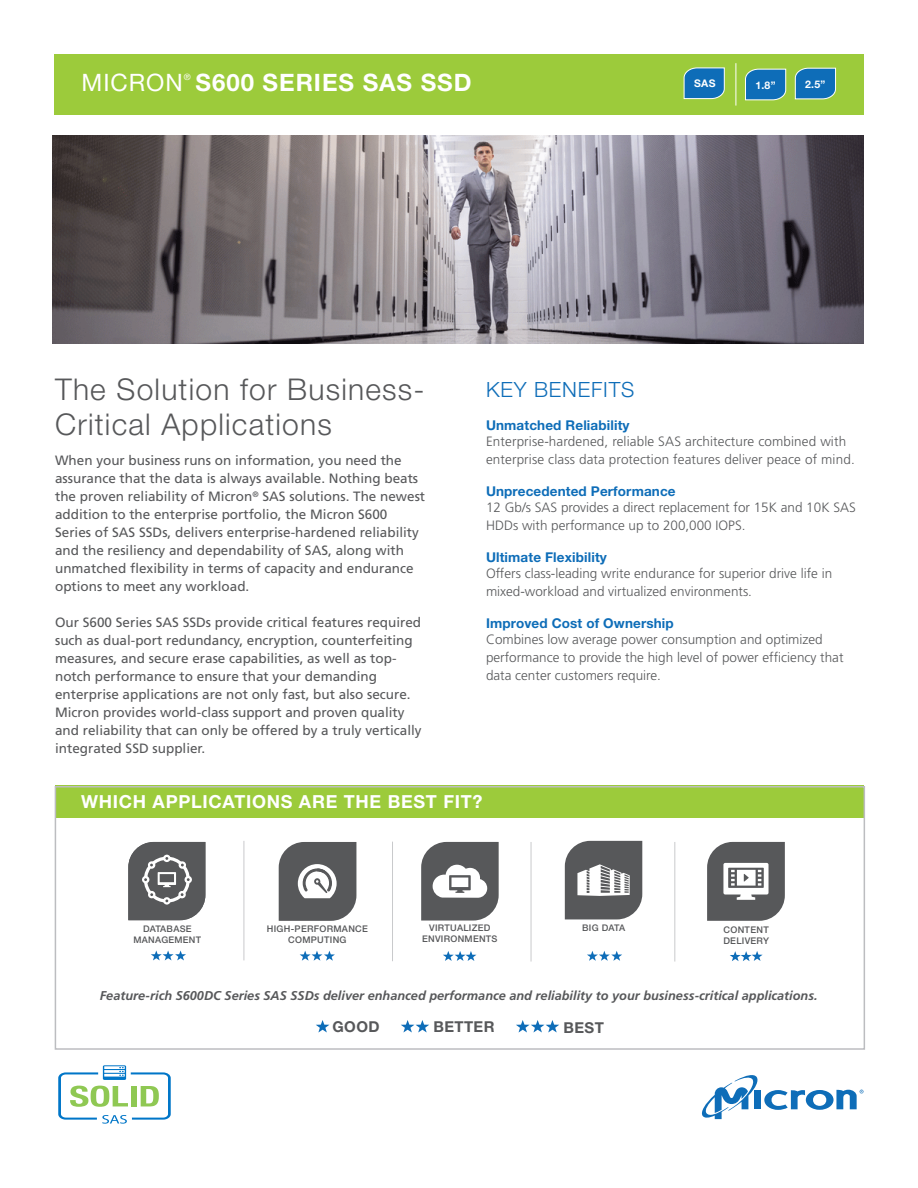
<style>
.page{position:relative;width:918px;height:1188px;background:#fff}
.page>*{position:absolute;margin:0;border:0;box-sizing:border-box;transform-origin:0 0}
.t1{font:300 30px/34.5px "Helvetica Neue LT Std";letter-spacing:.04em;color:#57585a}
.t2{font:700 24px "Helvetica Neue LT Std";letter-spacing:.04em;color:#fff}
.t3{font:24px "Helvetica Neue LT Std";letter-spacing:.04em;color:#fff}
.t4{font:300 21px "Helvetica Neue LT Std";letter-spacing:.04em;color:#0e6db8}
.t5{font:700 18px "Helvetica Neue LT Std";letter-spacing:.04em;color:#fff}
.t6{font:700 15px "Helvetica Neue LT Std";letter-spacing:.025em;color:#57585a}
.t7{font:13.5px/18px "Frutiger";color:#57585a}
.t8{font:300 13.5px/18px "Frutiger";color:#57585a}
.t9{font:700 13.5px "Helvetica Neue LT Std";letter-spacing:.01em;color:#0e6db8}
.t10{font:italic 700 12.75px "Frutiger";color:#57585a}
.t11{font:700 10.5px "Helvetica Neue LT Std";color:#fff}
.t12{font:500 9.15px/10.9px "Helvetica Neue LT Std";letter-spacing:.03em;color:#57585a;text-align:center}
.t13{font:8.7px "Helvetica Neue LT Std";color:#fff}
</style>
<div class="page">
<div style="left:54px;top:54px;width:809px;height:61px;background:#9ccb3b"></div>
<svg style="left:701px;top:1075px;width:162px;height:44px"></svg>
<hr style="left:244px;top:841px;width:1px;height:119px;background:#c9cacc">
<hr style="left:392px;top:842px;width:1px;height:119px;background:#c9cacc">
<hr style="left:531px;top:842px;width:1px;height:120px;background:#c9cacc">
<hr style="left:675px;top:842px;width:1px;height:120px;background:#c9cacc">
<div style="left:55px;top:786px;width:809px;height:32px;background:#9ccb3b"></div>
<div style="left:55px;top:786px;width:810px;height:264px;border:2px solid #bcbdc0"></div>
<svg style="left:516px;top:1020px;width:43px;height:13px"></svg>
<svg style="left:401px;top:1020px;width:28px;height:13px"></svg>
<svg style="left:316px;top:1020px;width:13px;height:13px"></svg>
<svg style="left:565px;top:841px;width:77px;height:78px"></svg>
<svg style="left:421px;top:842px;width:78px;height:79px"></svg>
<svg style="left:683px;top:67px;width:42px;height:32px"></svg>
<svg style="left:795px;top:67px;width:41px;height:33px"></svg>
<hr style="left:736px;top:63px;width:1px;height:43px;background:#fff">
<svg style="left:745px;top:68px;width:41px;height:33px"></svg>
<svg style="left:707px;top:842px;width:78px;height:79px"></svg>
<svg style="left:128px;top:842px;width:77px;height:78px"></svg>
<svg style="left:151px;top:950px;width:35px;height:10px"></svg>
<svg style="left:279px;top:842px;width:77px;height:79px"></svg>
<svg style="left:300px;top:951px;width:35px;height:10px"></svg>
<svg style="left:58px;top:1065px;width:113px;height:59px"></svg>
<img style="left:53px;top:135px;width:811px;height:208px">
<svg style="left:587px;top:951px;width:35px;height:10px"></svg>
<svg style="left:443px;top:951px;width:33px;height:10px"></svg>
<svg style="left:730px;top:951px;width:33px;height:10px"></svg>
<p class="t3" style="left:82px;top:69px;width:103px">MICRON</p>
<p class="t13" style="left:184px;top:72px;width:8px">®</p>
<p class="t2" style="left:196px;top:68px;width:278px">S600 SERIES SAS SSD</p>
<p class="t11" style="left:694px;top:77px;width:23px">SAS</p>
<p class="t11" style="left:805px;top:78px;width:22px">2.5”</p>
<p class="t11" style="left:755px;top:79px;width:22px">1.8”</p>
<p class="t1" style="left:55px;top:372px;width:371px">The Solution for Business-<br>Critical Applications</p>
<p class="t7" style="left:55px;top:451px;width:372px">When your business runs on information, you need the assurance that the data is always available. Nothing beats the proven reliability of Micron<sup>®</sup> SAS solutions. The newest addition to the enterprise portfolio, the Micron S600<br>Series of SAS SSDs, delivers enterprise-hardened reliability and the resiliency and dependability of SAS, along with unmatched flexibility in terms of capacity and endurance options to meet any workload.</p>
<p class="t7" style="left:55px;top:613px;width:368px">Our S600 Series SAS SSDs provide critical features required such as dual-port redundancy, encryption, counterfeiting measures, and secure erase capabilities, as well as top&shy;notch performance to ensure that your demanding enterprise applications are not only fast, but also secure.<br>Micron provides world-class support and proven quality and reliability that can only be offered by a truly vertically integrated SSD supplier.</p>
<p class="t4" style="left:486px;top:376px;width:150px">KEY BENEFITS</p>
<p class="t9" style="left:486px;top:417px;width:145px">Unmatched Reliability</p>
<p class="t8" style="left:486px;top:433px;width:370px">Enterprise-hardened, reliable SAS architecture combined with enterprise class data protection features deliver peace of mind.</p>
<p class="t9" style="left:486px;top:483px;width:191px">Unprecedented Performance</p>
<p class="t8" style="left:486px;top:499px;width:371px">12 Gb/s SAS provides a direct replacement for 15K and 10K SAS<br>HDDs with performance up to 200,000 IOPS.</p>
<p class="t9" style="left:486px;top:549px;width:122px">Ultimate Flexibility</p>
<p class="t8" style="left:486px;top:565px;width:348px">Offers class-leading write endurance for superior drive life in mixed-workload and virtualized environments.</p>
<p class="t9" style="left:486px;top:615px;width:189px">Improved Cost of Ownership</p>
<p class="t8" style="left:486px;top:631px;width:359px">Combines low average power consumption and optimized performance to provide the high level of power efficiency that data center customers require.</p>
<p class="t5" style="left:81px;top:790px;width:403px">WHICH APPLICATIONS ARE THE BEST FIT?</p>
<p class="t12" style="left:133px;top:923px;width:69px">DATABASE<br>MANAGEMENT</p>
<p class="t12" style="left:267px;top:924px;width:103px">HIGH-PERFORMANCE<br>COMPUTING</p>
<p class="t12" style="left:429px;top:922px;width:63px">VIRTUALIZED</p>
<p class="t12" style="left:582px;top:922px;width:44px">BIG DATA</p>
<p class="t12" style="left:422px;top:933px;width:77px">ENVIRONMENTS</p>
<p class="t12" style="left:723px;top:924px;width:47px;text-align:left">CONTENT<br>DELIVERY</p>
<p class="t10" style="left:100px;top:988px;width:719px">Feature-rich S600DC Series SAS SSDs deliver enhanced performance and reliability to your business-critical applications.</p>
<p class="t6" style="left:333px;top:1018px;width:48px">GOOD</p>
<p class="t6" style="left:433px;top:1018px;width:63px">BETTER</p>
<p class="t6" style="left:564px;top:1018px;width:42px">BEST</p>
</div>
